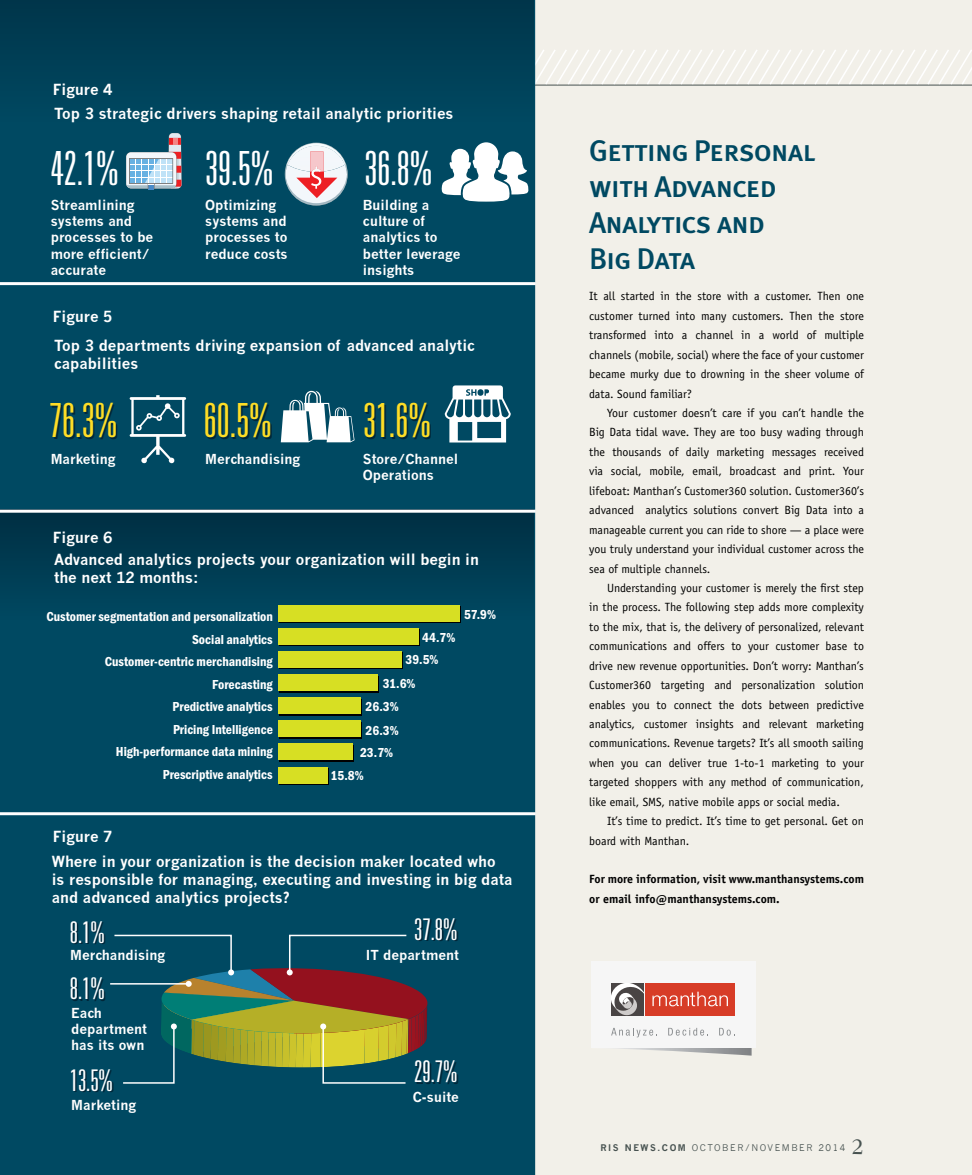
<style>
.page{position:relative;width:972px;height:1175px;background:#fff}
.page>*{position:absolute;margin:0;border:0;box-sizing:border-box;transform-origin:0 0}
.t1{font:300 ultra-condensed 47.1px "Univers";color:#fff}
.t2{font:300 ultra-condensed 47.1px "Univers";color:#fedd26}
.t3{font:29.85px/35.8px "Meta Plus Medium Caps";letter-spacing:-.025em;color:#004962}
.t4{font:300 ultra-condensed 29.85px "Univers";color:#fff}
.t5{font:500 22.35px "Fairfield LH";color:#475250}
.t6{font:700 15px/18px "News Gothic";color:#fff}
.t7{font:700 13.5px/16.2px "News Gothic";color:#fff}
.t8{font:600 condensed 13.5px/22.5px "Franklin Got T";color:#fff;text-align:right}
.t9{font:12px/19.5px "Officina Sans";color:#000;text-align:justify}
.t10{font:700 12px/19.5px "Officina Sans";color:#000}
.t11{font:9px "News Gothic";letter-spacing:.175em;color:#475250}
.s1{font-weight:700}
</style>
<div class="page">
<div style="left:474px;top:0;width:498px;height:1174px;background:#f2f0e9"></div>
<svg style="left:535px;top:48px;width:437px;height:38px"></svg>
<div style="left:0;top:0;width:535px;height:1174px;background:#004962"></div>
<div style="left:591px;top:961px;width:165px;height:86px;background:#f6f6f6"></div>
<svg style="left:591px;top:983px;width:161px;height:72px"></svg>
<div style="left:0;top:509px;width:534px;height:229px;background:linear-gradient(to bottom,#00354a,#015069)"></div>
<div style="left:0;top:0;width:534px;height:300px;background:linear-gradient(to bottom,#003c52,#004e68)"></div>
<hr style="left:0;top:282px;width:536px;height:3px;background:#fff">
<div style="left:279px;top:606px;width:182px;height:17px;background:#d7df23"></div>
<div style="left:279px;top:629px;width:141px;height:17px;background:#d7df23"></div>
<div style="left:279px;top:652px;width:124px;height:17px;background:#d7df23"></div>
<div style="left:279px;top:675px;width:100px;height:17px;background:#000"></div>
<div style="left:279px;top:699px;width:83px;height:16px;background:#000"></div>
<div style="left:279px;top:722px;width:83px;height:16px;background:#000"></div>
<div style="left:279px;top:745px;width:75px;height:16px;background:#000"></div>
<div style="left:279px;top:768px;width:50px;height:17px;background:#d7df23"></div>
<div style="left:279px;top:605px;width:181px;height:16px;background:#d7df23"></div>
<div style="left:279px;top:628px;width:140px;height:16px;background:#d7df23"></div>
<div style="left:279px;top:651px;width:123px;height:16px;background:#d7df23"></div>
<div style="left:279px;top:674px;width:99px;height:17px;background:#d7df23"></div>
<div style="left:279px;top:697px;width:82px;height:17px;background:#d7df23"></div>
<div style="left:279px;top:720px;width:82px;height:17px;background:#d7df23"></div>
<div style="left:279px;top:743px;width:74px;height:17px;background:#d7df23"></div>
<div style="left:279px;top:766px;width:49px;height:17px;background:#d7df23"></div>
<hr style="left:0;top:509px;width:536px;height:3px;background:#fff">
<hr style="left:0;top:812px;width:536px;height:3px;background:#fff">
<hr style="left:110px;top:983px;width:79px;height:1px;background:#fff">
<svg style="left:113px;top:934px;width:315px;height:150px;background:#4a6550"></svg>
<svg style="left:130px;top:395px;width:56px;height:69px;background:#356f83"></svg>
<svg style="left:281px;top:391px;width:74px;height:51px"></svg>
<svg style="left:445px;top:385px;width:66px;height:57px"></svg>
<svg style="left:126px;top:133px;width:56px;height:56px"></svg>
<svg style="left:285px;top:143px;width:63px;height:63px"></svg>
<svg style="left:441px;top:142px;width:88px;height:60px"></svg>
<p class="t6" style="left:53px;top:81px;width:61px">Figure 4</p>
<p class="t6" style="left:54px;top:104px;width:401px">Top 3 strategic drivers shaping retail analytic priorities</p>
<h1 class="t1" style="left:51px;top:143px;width:70px">42.1%</h1>
<h1 class="t1" style="left:205px;top:143px;width:70px">39.5%</h1>
<h1 class="t1" style="left:365px;top:143px;width:70px">36.8%</h1>
<p class="t7" style="left:51px;top:197px;width:104px">Streamlining systems and processes to be more efficient/ accurate</p>
<p class="t7" style="left:205px;top:197px;width:84px">Optimizing systems and processes to reduce costs</p>
<p class="t7" style="left:363px;top:197px;width:99px">Building a culture of analytics to better leverage insights</p>
<p class="t6" style="left:53px;top:307px;width:61px">Figure 5</p>
<p class="t6" style="left:54px;top:337px;width:423px">Top 3 departments driving expansion of advanced analytic capabilities</p>
<h1 class="t2" style="left:49px;top:396px;width:70px">76.3%</h1>
<h1 class="t2" style="left:204px;top:396px;width:70px">60.5%</h1>
<h1 class="t2" style="left:363px;top:396px;width:70px">31.6%</h1>
<p class="t7" style="left:51px;top:451px;width:66px">Marketing</p>
<p class="t6" style="left:53px;top:528px;width:61px">Figure 6</p>
<p class="t7" style="left:205px;top:451px;width:97px">Merchandising</p>
<p class="t7" style="left:363px;top:451px;width:97px">Store/Channel<br>Operations</p>
<p class="t6" style="left:54px;top:550px;width:426px">Advanced analytics projects your organization will begin in the next 12 months:</p>
<p class="t8" style="left:46px;top:605px;width:228px">Customer segmentation and personalization<br>Social analytics<br>Customer-centric merchandising<br>Forecasting<br>Predictive analytics<br>Pricing Intelligence<br>High-performance data mining<br>Prescriptive analytics</p>
<p class="t8" style="left:464px;top:603px;width:33px">57.9%</p>
<p class="t8" style="left:422px;top:625px;width:35px">44.7%</p>
<p class="t8" style="left:405px;top:648px;width:35px">39.5%</p>
<p class="t8" style="left:383px;top:671px;width:34px">31.6%</p>
<p class="t8" style="left:366px;top:695px;width:35px">26.3%</p>
<p class="t8" style="left:366px;top:719px;width:35px">26.3%</p>
<p class="t8" style="left:331px;top:740px;width:64px;line-height:23.5px;text-align:left;text-indent:30px">23.7%<br>15.8%</p>
<p class="t6" style="left:53px;top:827px;width:61px">Figure 7</p>
<p class="t6" style="left:52px;top:852px;width:462px">Where in your organization is the decision maker located who<br>is responsible for managing, executing and investing in big data and advanced analytics projects?</p>
<h2 class="t4" style="left:70px;top:916px;width:36px">8.1%</h2>
<h2 class="t4" style="left:414px;top:913px;width:45px">37.8%</h2>
<p class="t7" style="left:70px;top:946px;width:97px">Merchandising</p>
<p class="t7" style="left:366px;top:946px;width:95px">IT department</p>
<h2 class="t4" style="left:70px;top:972px;width:36px">8.1%</h2>
<p class="t7" style="left:71px;top:1004px;width:77px">Each department has its own</p>
<h2 class="t4" style="left:70px;top:1064px;width:45px">13.5%</h2>
<p class="t7" style="left:71px;top:1096px;width:66px">Marketing</p>
<h2 class="t4" style="left:414px;top:1056px;width:45px">29.7%</h2>
<p class="t7" style="left:413px;top:1089px;width:48px">C-suite</p>
<h2 class="t3" style="left:589px;top:133px;width:228px">Getting Personal with Advanced<br>Analytics and<br>Big Data</h2>
<p class="t9" style="left:589px;top:287px;width:276px">It all started in the store with a customer. Then one customer turned into many customers. Then the store transformed into a channel in a world of multiple channels (mobile, social) where the face of your customer became murky due to drowning in the sheer volume of data. Sound familiar?</p>
<p class="t9" style="left:589px;top:403px;width:276px;text-indent:18px">Your customer doesn’t care if you can’t handle the Big Data tidal wave. They are too busy wading through the thousands of daily marketing messages received via social, mobile, email, broadcast and print. Your lifeboat: Manthan’s Customer360 solution. Customer360’s advanced analytics solutions convert Big Data into a manageable current you can ride to shore — a place were you truly understand your individual customer across the sea of multiple channels.</p>
<p class="t9" style="left:589px;top:578px;width:276px;text-indent:18px">Understanding your customer is merely the first step in the process. The following step adds more complexity to the mix, that is, the delivery of personalized, relevant communications and offers to your customer base to drive new revenue opportunities. Don’t worry: Manthan’s Customer360 targeting and personalization solution enables you to connect the dots between predictive analytics, customer insights and relevant marketing communications. Revenue targets? It’s all smooth sailing when you can deliver true 1-to-1 marketing to your targeted shoppers with any method of communication, like email, SMS, native mobile apps or social media.</p>
<p class="t9" style="left:589px;top:811px;width:276px;text-indent:18px">It’s time to predict. It’s time to get personal. Get on board with Manthan.</p>
<p class="t10" style="left:589px;top:869px;width:276px">For more information, visit www.manthansystems.com or email info@manthansystems.com.</p>
<p class="t11" style="left:600px;top:1142px;width:247px"><span class="s1">RIS NEWS.COM</span> OCTOBER/NOVEMBER 2014</p>
<h3 class="t5" style="left:852px;top:1133px;width:14px">2</h3>
</div>
